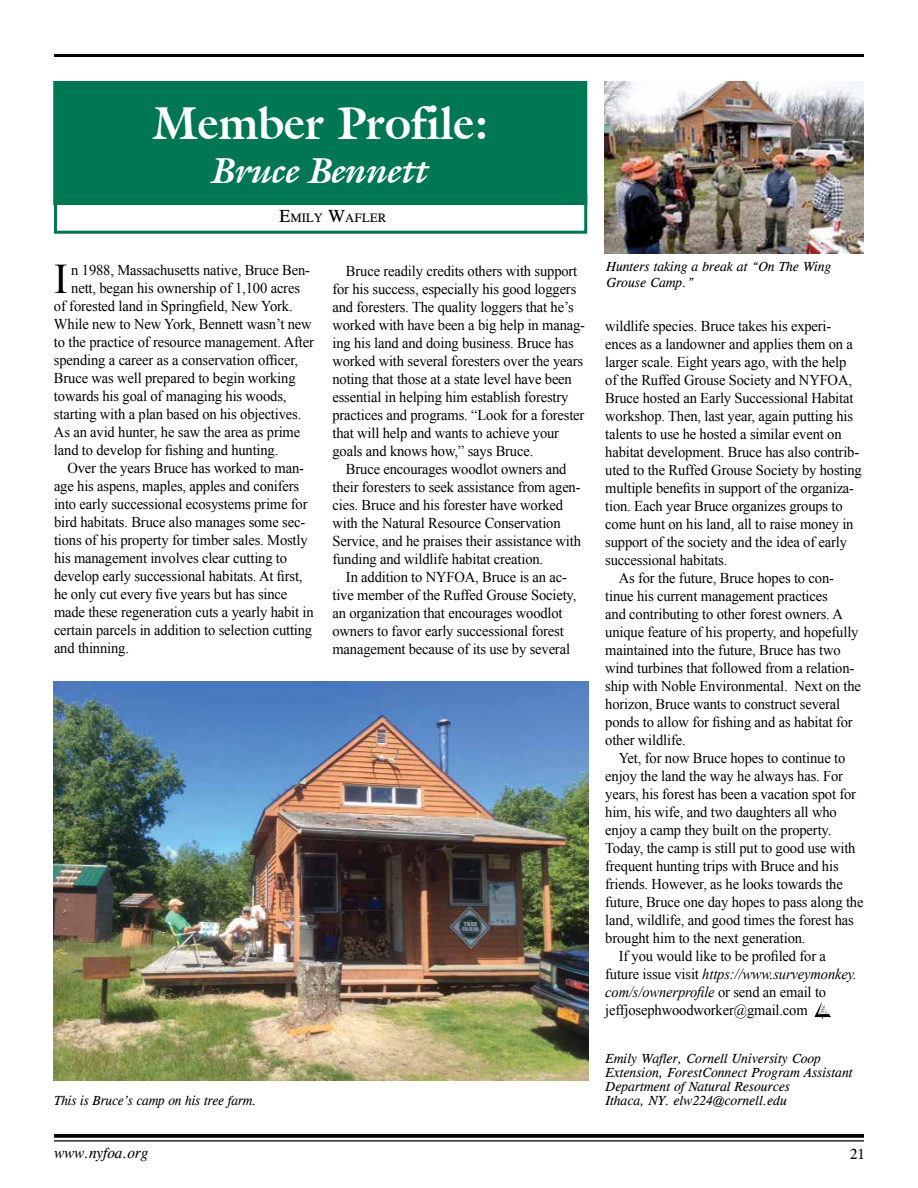
<style>
.page{position:relative;width:918px;height:1188px;background:#fff}
.page>*{position:absolute;margin:0;border:0;box-sizing:border-box;transform-origin:0 0}
.t1{font:700 45px "Galliard IT Cby BT";color:#fff}
.t2{font:42.15px "Times New Roman";color:#000}
.t3{font:italic 700 36px "Galliard IT Cby BT";color:#fff}
.t4{font:15px/18px "Times New Roman";letter-spacing:-.01em;color:#000}
.t5{font:italic 15px "Times New Roman";letter-spacing:-.01em;color:#000}
.t6{font:italic 15px "Cg Times";color:#000}
.t7{font:15px "Cg Times";color:#000}
.t8{font:italic 13.5px/14.2px "Cg Times";color:#000}
.t9{font:12.6px "Cg Times";color:#000}
.s1{font-size:18px}
.s2{font-style:normal}
</style>
<div class="page">
<svg style="left:54px;top:1134px;width:810px;height:4px;background:#0f0f0f"></svg>
<hr style="left:54px;top:1140px;width:810px;height:2px;background:#000">
<hr style="left:54px;top:54px;width:810px;height:3px;background:#000">
<div style="left:54px;top:194px;width:533px;height:40px;border:3px solid #007753"></div>
<div style="left:53px;top:81px;width:534px;height:124px;background:#007753"></div>
<img style="left:54px;top:681px;width:534px;height:399px">
<img style="left:604px;top:81px;width:260px;height:173px">
<img style="left:814px;top:1002px;width:17px;height:17px">
<h1 class="t1" style="left:153px;top:94px;width:338px">Member Profile:</h1>
<h3 class="t3" style="left:213px;top:146px;width:218px">Bruce Bennett</h3>
<p class="t9" style="left:279px;top:210px;width:109px"><span class="s1">E</span>MILY <span class="s1">W</span>AFLER</p>
<h2 class="t2" style="left:54px;top:251px;width:15px">I</h2>
<p class="t4" style="left:71px;top:261px;width:240px">n 1988, Massachusetts native, Bruce Ben-</p>
<p class="t4" style="left:71px;top:279px;width:230px">nett, began his ownership of 1,100 acres</p>
<p class="t4" style="left:54px;top:297px;width:240px">of forested land in Springfield, New York.</p>
<p class="t4" style="left:54px;top:315px;width:259px">While new to New York, Bennett wasn’t new</p>
<p class="t4" style="left:54px;top:333px;width:261px">to the practice of resource management. After</p>
<p class="t4" style="left:54px;top:351px;width:246px">spending a career as a conservation officer,</p>
<p class="t4" style="left:54px;top:369px;width:243px">Bruce was well prepared to begin working</p>
<p class="t4" style="left:54px;top:387px;width:234px">towards his goal of managing his woods,</p>
<p class="t4" style="left:54px;top:405px;width:249px">starting with a plan based on his objectives.</p>
<p class="t4" style="left:54px;top:423px;width:248px">As an avid hunter, he saw the area as prime</p>
<p class="t4" style="left:54px;top:441px;width:226px">land to develop for fishing and hunting.</p>
<p class="t4" style="left:67px;top:459px;width:238px">Over the years Bruce has worked to man-</p>
<p class="t4" style="left:54px;top:477px;width:247px">age his aspens, maples, apples and conifers</p>
<p class="t4" style="left:54px;top:495px;width:255px">into early successional ecosystems prime for</p>
<p class="t4" style="left:54px;top:513px;width:253px">bird habitats. Bruce also manages some sec-</p>
<p class="t4" style="left:54px;top:531px;width:255px">tions of his property for timber sales. Mostly</p>
<p class="t4" style="left:54px;top:549px;width:235px">his management involves clear cutting to</p>
<p class="t4" style="left:54px;top:567px;width:250px">develop early successional habitats. At first,</p>
<p class="t4" style="left:54px;top:585px;width:235px">he only cut every five years but has since</p>
<p class="t4" style="left:54px;top:603px;width:261px">made these regeneration cuts a yearly habit in</p>
<p class="t4" style="left:54px;top:621px;width:260px">certain parcels in addition to selection cutting</p>
<p class="t4" style="left:54px;top:639px;width:77px">and thinning.</p>
<p class="t4" style="left:332px;top:262px;width:254px;text-indent:14px">Bruce readily credits others with support for his success, especially his good loggers and foresters. The quality loggers that he’s worked with have been a big help in manag&shy;ing his land and doing business. Bruce has worked with several foresters over the years noting that those at a state level have been essential in helping him establish forestry practices and programs. “Look for a forester that will help and wants to achieve your goals and knows how,” says Bruce.</p>
<p class="t4" style="left:332px;top:460px;width:250px;text-indent:14px">Bruce encourages woodlot owners and their foresters to seek assistance from agen&shy;cies. Bruce and his forester have worked with the Natural Resource Conservation Service, and he praises their assistance with funding and wildlife habitat creation.</p>
<p class="t4" style="left:332px;top:568px;width:245px;text-indent:14px">In addition to NYFOA, Bruce is an ac&shy;tive member of the Ruffed Grouse Society, an organization that encourages woodlot owners to favor early successional forest management because of its use by several</p>
<p class="t8" style="left:54px;top:1093px;width:204px">This is Bruce’s camp on his tree farm.</p>
<p class="t8" style="left:606px;top:259px;width:227px;line-height:16.2px">Hunters taking a break at “On The Wing<br>Grouse Camp.”</p>
<p class="t4" style="left:605px;top:317px;width:228px">wildlife species. Bruce takes his experi-</p>
<p class="t4" style="left:605px;top:335px;width:249px">ences as a landowner and applies them on a</p>
<p class="t4" style="left:605px;top:353px;width:243px">larger scale. Eight years ago, with the help</p>
<p class="t4" style="left:605px;top:371px;width:248px">of the Ruffed Grouse Society and NYFOA,</p>
<p class="t4" style="left:605px;top:389px;width:250px">Bruce hosted an Early Successional Habitat</p>
<p class="t4" style="left:605px;top:407px;width:249px">workshop. Then, last year, again putting his</p>
<p class="t4" style="left:605px;top:425px;width:238px">talents to use he hosted a similar event on</p>
<p class="t4" style="left:605px;top:443px;width:255px">habitat development. Bruce has also contrib-</p>
<p class="t4" style="left:605px;top:461px;width:258px">uted to the Ruffed Grouse Society by hosting</p>
<p class="t4" style="left:605px;top:479px;width:250px">multiple benefits in support of the organiza-</p>
<p class="t4" style="left:605px;top:497px;width:239px">tion. Each year Bruce organizes groups to</p>
<p class="t4" style="left:605px;top:515px;width:250px">come hunt on his land, all to raise money in</p>
<p class="t4" style="left:605px;top:533px;width:243px">support of the society and the idea of early</p>
<p class="t4" style="left:605px;top:551px;width:124px">successional habitats.</p>
<p class="t4" style="left:619px;top:569px;width:217px">As for the future, Bruce hopes to con-</p>
<p class="t4" style="left:605px;top:587px;width:224px">tinue his current management practices</p>
<p class="t4" style="left:605px;top:605px;width:239px">and contributing to other forest owners. A</p>
<p class="t4" style="left:605px;top:623px;width:255px">unique feature of his property, and hopefully</p>
<p class="t4" style="left:605px;top:641px;width:237px">maintained into the future, Bruce has two</p>
<p class="t4" style="left:605px;top:659px;width:251px">wind turbines that followed from a relation-</p>
<p class="t4" style="left:605px;top:677px;width:257px">ship with Noble Environmental. Next on the</p>
<p class="t4" style="left:605px;top:695px;width:237px">horizon, Bruce wants to construct several</p>
<p class="t4" style="left:605px;top:713px;width:249px">ponds to allow for fishing and as habitat for</p>
<p class="t4" style="left:605px;top:731px;width:82px">other wildlife.</p>
<p class="t4" style="left:619px;top:749px;width:228px">Yet, for now Bruce hopes to continue to</p>
<p class="t4" style="left:605px;top:767px;width:239px">enjoy the land the way he always has. For</p>
<p class="t4" style="left:605px;top:785px;width:252px">years, his forest has been a vacation spot for</p>
<p class="t4" style="left:605px;top:803px;width:233px">him, his wife, and two daughters all who</p>
<p class="t4" style="left:605px;top:821px;width:228px">enjoy a camp they built on the property.</p>
<p class="t4" style="left:605px;top:839px;width:252px">Today, the camp is still put to good use with</p>
<p class="t4" style="left:605px;top:857px;width:235px">frequent hunting trips with Bruce and his</p>
<p class="t4" style="left:605px;top:875px;width:239px">friends. However, as he looks towards the</p>
<p class="t4" style="left:605px;top:893px;width:260px">future, Bruce one day hopes to pass along the</p>
<p class="t4" style="left:605px;top:911px;width:250px">land, wildlife, and good times the forest has</p>
<p class="t4" style="left:605px;top:929px;width:202px">brought him to the next generation.</p>
<p class="t4" style="left:619px;top:947px;width:209px">If you would like to be profiled for a</p>
<p class="t5" style="left:605px;top:964px;width:253px"><span class="s2">future issue visit</span> https://www.surveymonkey.</p>
<p class="t5" style="left:605px;top:982px;width:222px">com/s/ownerprofile <span class="s2">or send an email to</span></p>
<p class="t4" style="left:605px;top:1001px;width:204px">jeffjosephwoodworker@gmail.com</p>
<p class="t8" style="left:606px;top:1051px;width:248px">Emily Wafler, Cornell University Coop Extension, ForestConnect Program Assistant Department of Natural Resources<br>Ithaca, NY. elw224@cornell.edu</p>
<p class="t6" style="left:54px;top:1145px;width:96px">www.nyfoa.org</p>
<p class="t7" style="left:850px;top:1145px;width:16px">21</p>
</div>
